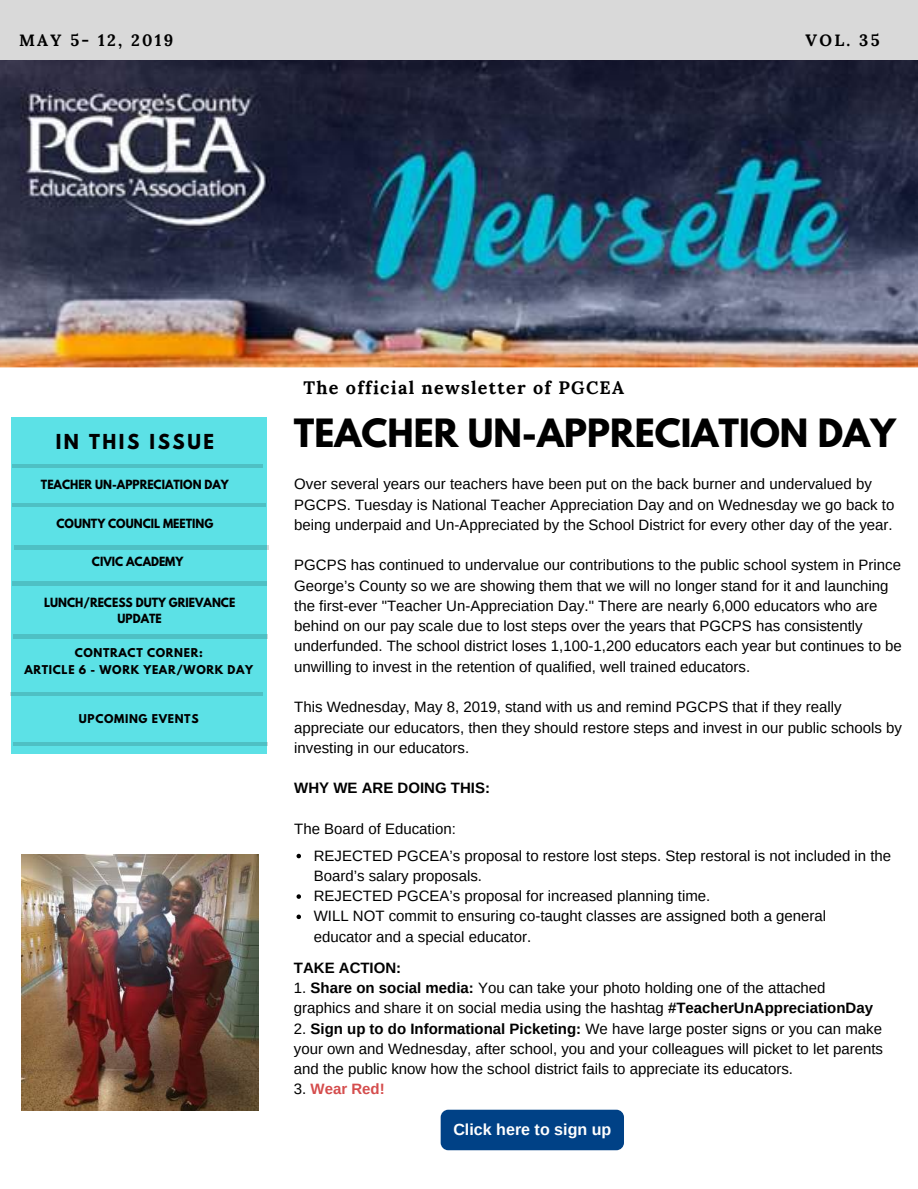
<style>
.page{position:relative;width:918px;height:1189px;background:#fff}
.page>*{position:absolute;margin:0;border:0;box-sizing:border-box;transform-origin:0 0}
.t1{font:700 34.5px "League Spartan";color:#000}
.t2{font:700 18.3px "League Spartan";letter-spacing:.14em;color:#000}
.t3{font:700 18px "Lora";letter-spacing:.07em;color:#000}
.t4{font:700 16.35px "Lora";letter-spacing:.14em;color:#000}
.t5{font:700 16.05px "Arimo";color:#fff}
.t6{font:15px/20.2px "Arimo";color:#000}
.t7{font:700 15px "Arimo";color:#000}
.t8{font:700 15px "Arimo";color:#d54d4d}
.t9{font:700 11.25px/15px "League Spartan";color:#000;text-align:center;scale:.96 1}
.t10{font:700 10.8px/17.1px "League Spartan";letter-spacing:.06em;color:#000;text-align:center}
.s1{font-weight:700}
.s2{font-weight:400;color:#000}
</style>
<div class="page">
<img style="left:0;top:60px;width:918px;height:308px">
<div style="left:0;top:0;width:918px;height:60px;background:#d9d9d9"></div>
<div style="left:11px;top:418px;width:256px;height:335px;background:#5ce1e6"></div>
<hr style="left:12px;top:503px;width:253px;height:3px;background:#000">
<hr style="left:12px;top:464px;width:251px;height:3px;background:#000">
<hr style="left:14px;top:545px;width:254px;height:4px;background:#4ec0c4">
<hr style="left:13px;top:742px;width:254px;height:3px;background:#000">
<svg style="left:10px;top:692px;width:253px;height:3px"></svg>
<hr style="left:13px;top:634px;width:254px;height:4px;background:#4ec0c4">
<hr style="left:12px;top:581px;width:254px;height:4px;background:#4ec0c4">
<svg style="left:297px;top:853px;width:4px;height:5px"></svg>
<svg style="left:297px;top:894px;width:4px;height:4px"></svg>
<svg style="left:297px;top:914px;width:4px;height:4px"></svg>
<div style="left:441px;top:1109px;width:183px;height:40px;background:#004186;border-radius:8px"></div>
<img style="left:22px;top:854px;width:236px;height:255px">
<p class="t4" style="left:19px;top:29px;width:156px">MAY 5- 12, 2019</p>
<p class="t4" style="left:806px;top:29px;width:76px">VOL. 35</p>
<p class="t2" style="left:56px;top:433px;width:160px">IN THIS ISSUE</p>
<p class="t9" style="left:41px;top:478px;width:197px">TEACHER UN-APPRECIATION DAY</p>
<p class="t9" style="left:56px;top:517px;width:165px">COUNTY COUNCIL MEETING</p>
<p class="t9" style="left:92px;top:555px;width:97px">CIVIC ACADEMY</p>
<p class="t9" style="left:44px;top:596px;width:201px">LUNCH/RECESS DUTY GRIEVANCE<br>UPDATE</p>
<p class="t10" style="left:24px;top:645px;width:230px">CONTRACT CORNER:<br>ARTICLE 6 - WORK YEAR/WORK DAY</p>
<p class="t10" style="left:79px;top:711px;width:121px">UPCOMING EVENTS</p>
<p class="t3" style="left:304px;top:376px;width:322px">The official newsletter of PGCEA</p>
<h1 class="t1" style="left:294px;top:416px;width:603px">TEACHER UN-APPRECIATION DAY</h1>
<p class="t6" style="left:294px;top:474px;width:602px">Over several years our teachers have been put on the back burner and undervalued by<br>PGCPS. Tuesday is National Teacher Appreciation Day and on Wednesday we go back to being underpaid and Un-Appreciated by the School District for every other day of the year.</p>
<p class="t6" style="left:294px;top:555px;width:609px">PGCPS has continued to undervalue our contributions to the public school system in Prince George’s County so we are showing them that we will no longer stand for it and launching the first-ever "Teacher Un-Appreciation Day." There are nearly 6,000 educators who are behind on our pay scale due to lost steps over the years that PGCPS has consistently underfunded. The school district loses 1,100-1,200 educators each year but continues to be unwilling to invest in the retention of qualified, well trained educators.</p>
<p class="t6" style="left:294px;top:696px;width:609px">This Wednesday, May 8, 2019, stand with us and remind PGCPS that if they really appreciate our educators, then they should restore steps and invest in our public schools by investing in our educators.</p>
<p class="t7" style="left:294px;top:779px;width:197px">WHY WE ARE DOING THIS:</p>
<p class="t6" style="left:294px;top:818px;width:163px">The Board of Education:</p>
<p class="t6" style="left:314px;top:844px;width:579px">REJECTED PGCEA’s proposal to restore lost steps. Step restoral is not included in the Board’s salary proposals.<br>REJECTED PGCEA’s proposal for increased planning time.<br>WILL NOT commit to ensuring co-taught classes are assigned both a general<br>educator and a special educator.</p>
<p class="t7" style="left:294px;top:958px;width:109px">TAKE ACTION:</p>
<p class="t6" style="left:294px;top:977px;width:581px">1. <span class="s1">Share on social media:</span> You can take your photo holding one of the attached graphics and share it on social media using the hashtag <span class="s1">#TeacherUnAppreciationDay</span></p>
<p class="t6" style="left:294px;top:1017px;width:591px;text-align:justify">2. <span class="s1">Sign up to do Informational Picketing:</span> We have large poster signs or you can make your own and Wednesday, after school, you and your colleagues will picket to let parents and the public know how the school district fails to appreciate its educators.</p>
<p class="t8" style="left:294px;top:1080px;width:92px"><span class="s2">3.</span> Wear Red!</p>
<p class="t5" style="left:453px;top:1120px;width:159px">Click here to sign up</p>
</div>
